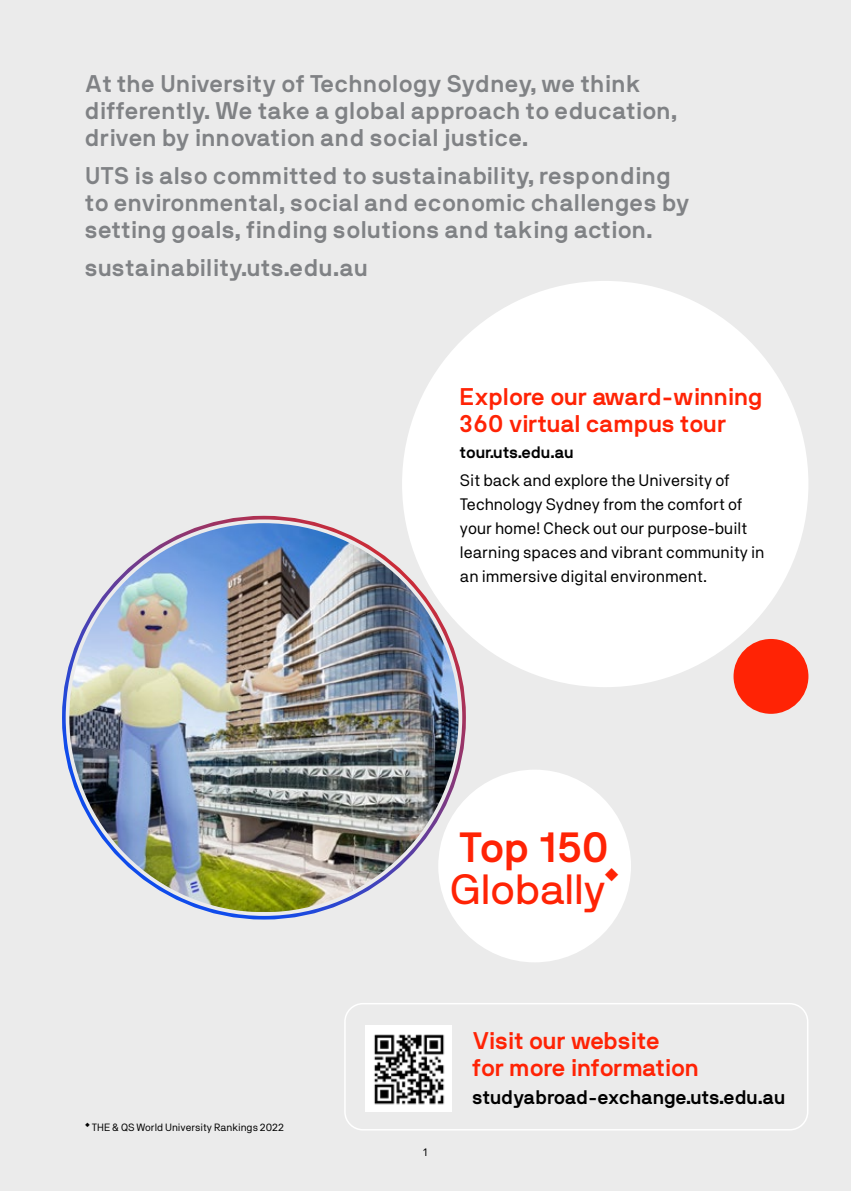
<style>
.page{position:relative;width:851px;height:1191px;background:#fff}
.page>*{position:absolute;margin:0;border:0;box-sizing:border-box;transform-origin:0 0}
.t1{font:42px "NB International Pro";letter-spacing:-.01em;color:#ff2305}
.t2{font:700 42px "NB International Pro";letter-spacing:-.005em;color:#ff2305}
.t3{font:700 24px/27px "NB International Pro";letter-spacing:.02em;color:#808285}
.t4{font:700 24px/27px "NB International Pro";color:#ff2305}
.t5{font:700 19.5px "NB International Pro";color:#000}
.t6{font:16.5px/24px "NB Akademie";color:#000}
.t7{font:700 16.5px "NB International Pro";color:#000}
.t8{font:10.8px "NB Akademie";color:#000}
.t9{font:10.5px "NB Akademie";color:#000}
</style>
<div class="page">
<div style="left:0;top:0;width:850px;height:1191px;background:#ebebeb"></div>
<div style="left:344px;top:1003px;width:464px;height:127px;border:2px solid #fff;border-radius:18px"></div>
<img style="left:365px;top:1026px;width:86px;height:85px">
<div style="left:438px;top:769px;width:193px;height:193px;background:#fff;border-radius:50%"></div>
<div style="left:733px;top:639px;width:75px;height:75px;background:#ff2305;border-radius:50%"></div>
<div style="left:402px;top:281px;width:406px;height:406px;background:#fff;border-radius:50%"></div>
<img style="left:67px;top:521px;width:393px;height:391px">
<p class="t3" style="left:85px;top:70px;width:593px">At the University of Technology Sydney, we think differently. We take a global approach to education, driven by innovation and social justice.</p>
<p class="t3" style="left:85px;top:162px;width:606px">UTS is also committed to sustainability, responding to environmental, social and economic challenges by setting goals, finding solutions and taking action.</p>
<p class="t3" style="left:85px;top:254px;width:284px">sustainability.uts.edu.au</p>
<p class="t4" style="left:460px;top:383px;width:304px">Explore our award-winning<br>360 virtual campus tour</p>
<p class="t7" style="left:460px;top:442px;width:115px">tour.uts.edu.au</p>
<p class="t6" style="left:460px;top:468px;width:306px">Sit back and explore the University of Technology Sydney from the comfort of your home! Check out our purpose-built learning spaces and vibrant community in an immersive digital environment.</p>
<h1 class="t2" style="left:459px;top:822px;width:151px">Top 150</h1>
<h1 class="t1" style="left:450px;top:865px;width:157px">Globally</h1>
<p class="t9" style="left:85px;top:1120px;width:200px">◆ THE &amp; QS World University Rankings 2022</p>
<p class="t8" style="left:423px;top:1146px;width:6px">1</p>
<p class="t4" style="left:472px;top:1026px;width:228px">Visit our website<br>for more information</p>
<p class="t5" style="left:472px;top:1085px;width:314px">studyabroad-exchange.uts.edu.au</p>
</div>
